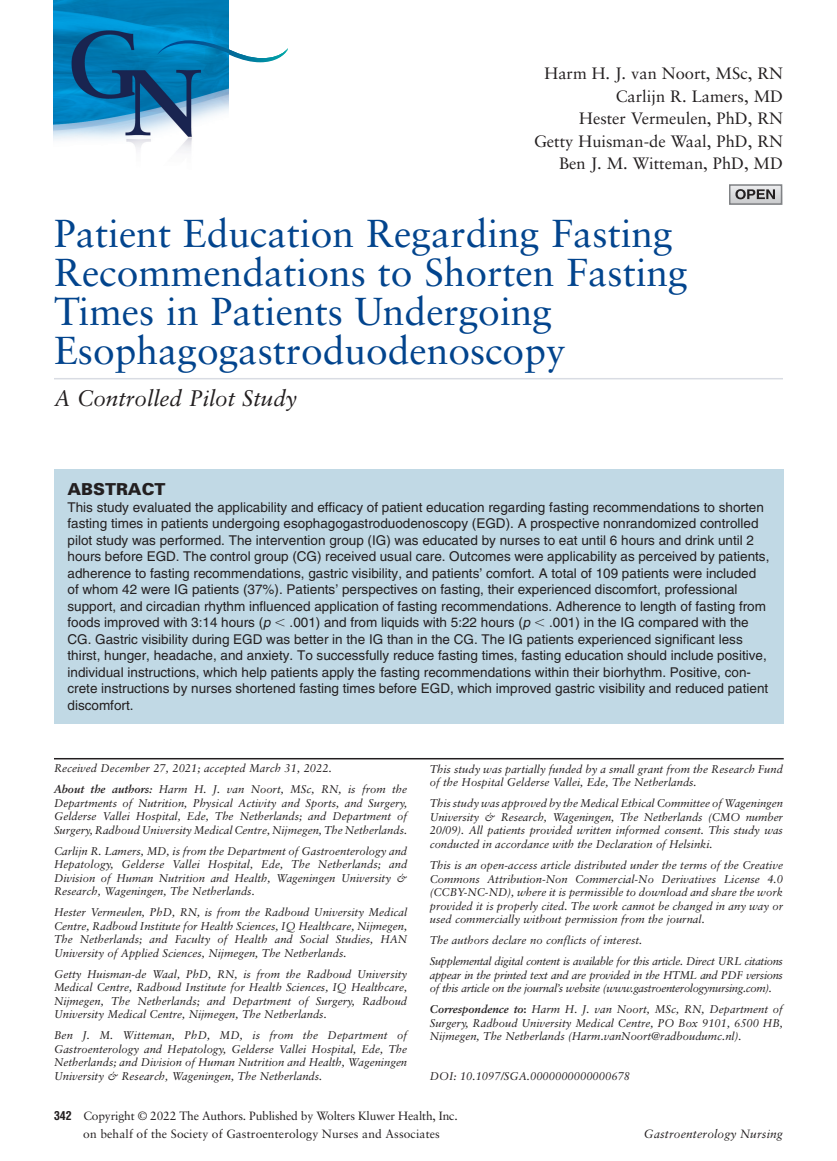
<style>
.page{position:relative;width:837px;height:1161px;background:#fff}
.page>*{position:absolute;margin:0;border:0;box-sizing:border-box;transform-origin:0 0}
.t1{font:39px/39px "Sabon";color:#02448d}
.t2{font:italic 22.5px "Sabon";color:#231f20}
.t3{font:16.5px/22.5px "Sabon";color:#231f20;text-align:right}
.t4{font:900 16.5px "Univers";color:#231f20}
.t5{font:13.5px/16.5px "Helvetica";color:#231f20}
.t6{font:12px/18px "Sabon";letter-spacing:.01em;color:#231f20}
.t7{font:italic 12px "Sabon";letter-spacing:.01em;color:#231f20}
.t8{font:italic 11.25px/13.5px "Sabon";color:#231f20;text-align:justify}
.t9{font:italic 11.25px/21px "Sabon";letter-spacing:-.03em;color:#231f20}
.s1{font-style:italic}
.s2{font-weight:700}
.s3{font-weight:700;font-style:normal}
.s4{font-family:"Helvetica";font-weight:700;font-stretch:condensed}
</style>
<div class="page">
<svg style="left:54px;top:0;width:175px;height:151px;background:#3f90bc"></svg>
<svg style="left:157px;top:29px;width:131px;height:40px"></svg>
<hr style="left:54px;top:378px;width:729px;height:1px;background:#d9dce3">
<div style="left:54px;top:469px;width:729px;height:254px;background:#c1d9e5"></div>
<hr style="left:54px;top:758px;width:730px;height:1px;background:#231f20">
<img style="left:732px;top:184px;width:51px;height:21px">
<div style="left:729px;top:184px;width:53px;height:21px;border:2px solid #808285"></div>
<svg style="left:735px;top:189px;width:40px;height:10px"></svg>
<h3 class="t3" style="left:534px;top:62px;width:250px">Harm H. J. van Noort, MSc, RN<br>Carlijn R. Lamers, MD<br>Hester Vermeulen, PhD, RN<br>Getty Huisman-de Waal, PhD, RN<br>Ben J. M. Witteman, PhD, MD</h3>
<h1 class="t1" style="left:54px;top:214px;width:635px">Patient Education Regarding Fasting Recommendations to Shorten Fasting Times in Patients Undergoing Esophagogastroduodenoscopy</h1>
<h2 class="t2" style="left:54px;top:386px;width:245px">A Controlled Pilot Study</h2>
<h3 class="t4" style="left:68px;top:479px;width:100px">ABSTRACT</h3>
<p class="t5" style="left:67px;top:499px;width:703px">This study evaluated the applicability and efficacy of patient education regarding fasting recommendations to shorten fasting times in patients undergoing esophagogastroduodenoscopy (EGD). A prospective nonrandomized controlled pilot study was performed. The intervention group (IG) was educated by nurses to eat until 6 hours and drink until 2 hours before EGD. The control group (CG) received usual care. Outcomes were applicability as perceived by patients, adherence to fasting recommendations, gastric visibility, and patients’ comfort. A total of 109 patients were included of whom 42 were IG patients (37%). Patients’ perspectives on fasting, their experienced discomfort, professional support, and circadian rhythm influenced application of fasting recommendations. Adherence to length of fasting from foods improved with 3:14 hours (<span class="s1">p</span> .001) and from liquids with 5:22 hours (<span class="s1">p</span> .001) in the IG compared with the CG. Gastric visibility during EGD was better in the IG than in the CG. The IG patients experienced significant less thirst, hunger, headache, and anxiety. To successfully reduce fasting times, fasting education should include positive, individual instructions, which help patients apply the fasting recommendations within their biorhythm. Positive, con&shy;crete instructions by nurses shortened fasting times before EGD, which improved gastric visibility and reduced patient discomfort.</p>
<p class="t8" style="left:54px;top:758px;width:355px;line-height:21px">Received December 27, 2021; accepted March 31, 2022.<br><span class="s2">About the authors:</span> Harm H. J. van Noort, MSc, RN, is from the</p>
<p class="t8" style="left:54px;top:796px;width:355px">Departments of Nutrition, Physical Activity and Sports, and Surgery, Gelderse Vallei Hospital, Ede, The Netherlands; and Department of Surgery, Radboud University Medical Centre, Nijmegen, The Netherlands.</p>
<p class="t8" style="left:54px;top:844px;width:355px">Carlijn R. Lamers, MD, is from the Department of Gastroenterology and Hepatology, Gelderse Vallei Hospital, Ede, The Netherlands; and Division of Human Nutrition and Health, Wageningen University &amp; Research, Wageningen, The Netherlands.</p>
<p class="t8" style="left:54px;top:906px;width:355px">Hester Vermeulen, PhD, RN, is from the Radboud University Medical Centre, Radboud Institute for Health Sciences, IQ Healthcare, Nijmegen, The Netherlands; and Faculty of Health and Social Studies, HAN University of Applied Sciences, Nijmegen, The Netherlands.</p>
<p class="t8" style="left:54px;top:967px;width:355px">Getty Huisman-de Waal, PhD, RN, is from the Radboud University Medical Centre, Radboud Institute for Health Sciences, IQ Healthcare, Nijmegen, The Netherlands; and Department of Surgery, Radboud University Medical Centre, Nijmegen, The Netherlands.</p>
<p class="t8" style="left:54px;top:1029px;width:355px">Ben J. M. Witteman, PhD, MD, is from the Department of Gastroenterology and Hepatology, Gelderse Vallei Hospital, Ede, The Netherlands; and Division of Human Nutrition and Health, Wageningen University &amp; Research, Wageningen, The Netherlands.</p>
<p class="t8" style="left:430px;top:762px;width:355px">This study was partially funded by a small grant from the Research Fund of the Hospital Gelderse Vallei, Ede, The Netherlands.</p>
<p class="t8" style="left:430px;top:797px;width:355px">This study was approved by the Medical Ethical Committee of Wageningen University &amp; Research, Wageningen, The Netherlands (CMO number 20/09). All patients provided written informed consent. This study was conducted in accordance with the Declaration of Helsinki.</p>
<p class="t8" style="left:430px;top:858px;width:355px">This is an open-access article distributed under the terms of the Creative Commons Attribution-Non Commercial-No Derivatives License 4.0 (CCBY-NC-ND), where it is permissible to download and share the work provided it is properly cited. The work cannot be changed in any way or used commercially without permission from the journal.</p>
<p class="t9" style="left:430px;top:930px;width:355px">The authors declare no conflicts of interest.<br>Supplemental digital content is available for this article. Direct URL citations</p>
<p class="t9" style="left:430px;top:968px;width:355px;line-height:13.5px">appear in the printed text and are provided in the HTML and PDF versions of this article on the journal’s website (www.gastroenterologynursing.com).</p>
<p class="t8" style="left:430px;top:1002px;width:355px"><span class="s2">Correspondence to</span><span class="s3">:</span> Harm H. J. van Noort, MSc, RN, Department of Surgery, Radboud University Medical Centre, PO Box 9101, 6500 HB, Nijmegen, The Netherlands (Harm.vanNoort@radboudumc.nl).</p>
<p class="t8" style="left:430px;top:1069px;width:202px">DOI: 10.1097/SGA.0000000000000678</p>
<p class="t6" style="left:83px;top:1107px;width:376px;text-indent:-29px"><span class="s4">342</span> Copyright © 2022 The Authors. Published by Wolters Kluwer Health, Inc. on behalf of the Society of Gastroenterology Nurses and Associates</p>
<p class="t7" style="left:644px;top:1127px;width:141px">Gastroenterology Nursing</p>
</div>
